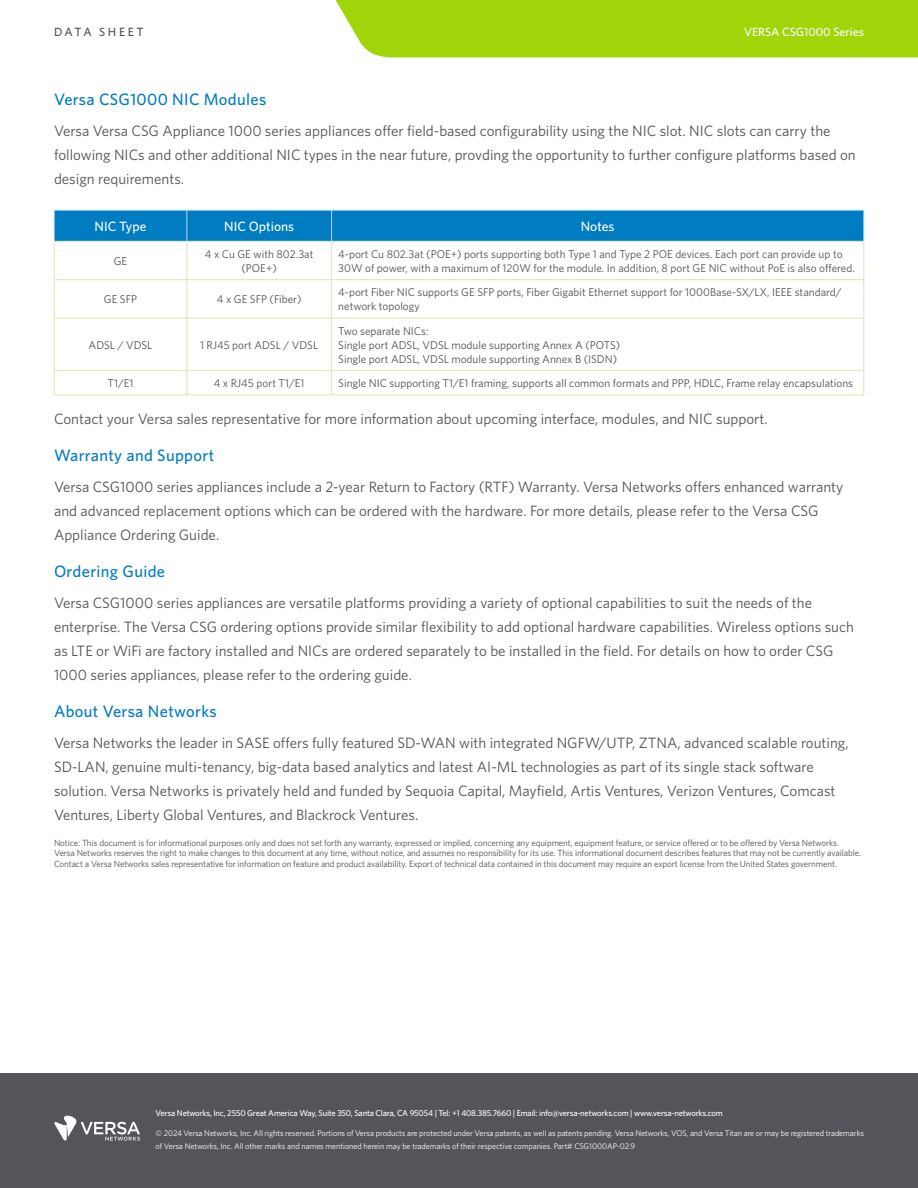
<style>
.page{position:relative;width:918px;height:1188px;background:#fff}
.page>*{position:absolute;margin:0;border:0;box-sizing:border-box;transform-origin:0 0}
.t1{font:500 16.5px "Whitney";letter-spacing:.02em;color:#007cc2}
.Main_Body_Text{font:15px/24px "Whitney";color:#4f5151}
.Table_Subhead{font:500 13.5px "Whitney";color:#fff}
.Highlight{font:500 12px "Whitney";color:#fff}
.Highlight-2{font:500 12px "Whitney";letter-spacing:.215em;color:#4f5151}
.Table_Text{font:11.25px/14.2px "Whitney";color:#4f5151}
.Note_Small{font:9px/10.5px "Whitney";letter-spacing:-.01em;color:#4f5151}
.Address{font:500 8.55px "Whitney";letter-spacing:-.02em;color:#fff}
.copyright{font:8.25px/13.5px "Whitney";letter-spacing:-.01em;color:#fff}
</style>
<div class="page">
<div style="left:0;top:1074px;width:918px;height:114px;background:#54555a"></div>
<svg style="left:54px;top:1115px;width:86px;height:26px"></svg>
<div style="left:55px;top:211px;width:809px;height:30px;background:#007cc2"></div>
<svg style="left:55px;top:242px;width:809px;height:153px"></svg>
<hr style="left:54px;top:241px;width:133px;height:1px;background:#d9e8ae">
<hr style="left:54px;top:241px;width:1px;height:38px;background:#d9e8ae">
<hr style="left:187px;top:241px;width:145px;height:1px;background:#d9e8ae">
<hr style="left:187px;top:241px;width:1px;height:38px;background:#d9e8ae">
<hr style="left:332px;top:241px;width:532px;height:1px;background:#d9e8ae">
<hr style="left:331px;top:241px;width:1px;height:38px;background:#d9e8ae">
<hr style="left:864px;top:241px;width:1px;height:38px;background:#d9e8ae">
<hr style="left:54px;top:279px;width:133px;height:1px;background:#d9e8ae">
<hr style="left:54px;top:280px;width:1px;height:38px;background:#d9e8ae">
<hr style="left:187px;top:279px;width:145px;height:1px;background:#d9e8ae">
<hr style="left:187px;top:280px;width:1px;height:38px;background:#d9e8ae">
<hr style="left:332px;top:279px;width:532px;height:1px;background:#d9e8ae">
<hr style="left:331px;top:280px;width:1px;height:38px;background:#d9e8ae">
<hr style="left:864px;top:280px;width:1px;height:38px;background:#d9e8ae">
<hr style="left:54px;top:318px;width:133px;height:1px;background:#d9e8ae">
<hr style="left:54px;top:318px;width:1px;height:52px;background:#d9e8ae">
<hr style="left:187px;top:318px;width:145px;height:1px;background:#d9e8ae">
<hr style="left:187px;top:318px;width:1px;height:52px;background:#d9e8ae">
<hr style="left:332px;top:318px;width:532px;height:1px;background:#d9e8ae">
<hr style="left:331px;top:318px;width:1px;height:52px;background:#d9e8ae">
<hr style="left:864px;top:318px;width:1px;height:52px;background:#d9e8ae">
<hr style="left:54px;top:370px;width:133px;height:1px;background:#d9e8ae">
<svg style="left:54px;top:371px;width:1px;height:24px"></svg>
<hr style="left:187px;top:370px;width:145px;height:1px;background:#d9e8ae">
<svg style="left:187px;top:371px;width:1px;height:24px"></svg>
<hr style="left:332px;top:370px;width:532px;height:1px;background:#d9e8ae">
<svg style="left:331px;top:371px;width:1px;height:24px"></svg>
<svg style="left:864px;top:371px;width:1px;height:24px"></svg>
<hr style="left:54px;top:395px;width:133px;height:1px;background:#d9e8ae">
<hr style="left:187px;top:395px;width:145px;height:1px;background:#d9e8ae">
<hr style="left:332px;top:395px;width:532px;height:1px;background:#d9e8ae">
<hr style="left:54px;top:210px;width:133px;height:1px;background:#b1d6f2">
<hr style="left:54px;top:210px;width:1px;height:31px;background:#b1d6f2">
<hr style="left:187px;top:210px;width:145px;height:1px;background:#b1d6f2">
<hr style="left:187px;top:210px;width:1px;height:31px;background:#b1d6f2">
<hr style="left:332px;top:210px;width:532px;height:1px;background:#b1d6f2">
<hr style="left:331px;top:210px;width:1px;height:31px;background:#b1d6f2">
<hr style="left:864px;top:210px;width:1px;height:31px;background:#b1d6f2">
<div style="left:335px;top:0;width:583px;height:58px;background:#a2d40a"></div>
<p class="Highlight-2" style="left:54px;top:24px;width:91px">DATA SHEET</p>
<p class="Highlight" style="left:744px;top:24px;width:121px">VERSA CSG1000 Series</p>
<h1 class="t1" style="left:54px;top:88px;width:214px">Versa CSG1000 NIC Modules</h1>
<p class="Main_Body_Text" style="left:54px;top:118px;width:803px">Versa Versa CSG Appliance 1000 series appliances offer field-based configurability using the NIC slot. NIC slots can carry the following NICs and other additional NIC types in the near future, provding the opportunity to further configure platforms based on design requirements.</p>
<p class="Table_Subhead" style="left:95px;top:218px;width:53px">NIC Type</p>
<p class="Table_Subhead" style="left:224px;top:218px;width:72px">NIC Options</p>
<p class="Table_Subhead" style="left:581px;top:218px;width:35px">Notes</p>
<p class="Table_Text" style="left:114px;top:254px;width:15px">GE</p>
<p class="Table_Text" style="left:205px;top:247px;width:110px;text-align:center">4 x Cu GE with 802.3at (POE+)</p>
<p class="Table_Text" style="left:338px;top:247px;width:518px">4-port Cu 802.3at (POE+) ports supporting both Type 1 and Type 2 POE devices. Each port can provide up to<br>30W of power, with a maximum of 120W for the module. In addition, 8 port GE NIC without PoE is also offered.</p>
<p class="Table_Text" style="left:104px;top:292px;width:35px">GE SFP</p>
<p class="Table_Text" style="left:217px;top:292px;width:86px">4 x GE SFP (Fiber)</p>
<p class="Table_Text" style="left:338px;top:285px;width:505px">4-port Fiber NIC supports GE SFP ports, Fiber Gigabit Ethernet support for 1000Base-SX/LX, IEEE standard/ network topology</p>
<p class="Table_Text" style="left:89px;top:338px;width:65px">ADSL / VDSL</p>
<p class="Table_Text" style="left:200px;top:338px;width:120px">1 RJ45 port ADSL / VDSL</p>
<p class="Table_Text" style="left:338px;top:323px;width:92px">Two separate NICs:</p>
<p class="Table_Text" style="left:338px;top:338px;width:283px">Single port ADSL, VDSL module supporting Annex A (POTS)</p>
<p class="Table_Text" style="left:338px;top:352px;width:280px">Single port ADSL, VDSL module supporting Annex B (ISDN)</p>
<p class="Table_Text" style="left:108px;top:376px;width:28px">T1/E1</p>
<p class="Table_Text" style="left:214px;top:376px;width:92px">4 x RJ45 port T1/E1</p>
<p class="Table_Text" style="left:338px;top:376px;width:516px">Single NIC supporting T1/E1 framing, supports all common formats and PPP, HDLC, Frame relay encapsulations</p>
<p class="Main_Body_Text" style="left:54px;top:406px;width:715px">Contact your Versa sales representative for more information about upcoming interface, modules, and NIC support.</p>
<h1 class="t1" style="left:54px;top:444px;width:162px">Warranty and Support</h1>
<p class="Main_Body_Text" style="left:54px;top:474px;width:791px">Versa CSG1000 series appliances include a 2-year Return to Factory (RTF) Warranty. Versa Networks offers enhanced warranty and advanced replacement options which can be ordered with the hardware. For more details, please refer to the Versa CSG<br>Appliance Ordering Guide.</p>
<h1 class="t1" style="left:54px;top:561px;width:113px">Ordering Guide</h1>
<p class="Main_Body_Text" style="left:54px;top:590px;width:801px">Versa CSG1000 series appliances are versatile platforms providing a variety of optional capabilities to suit the needs of the enterprise. The Versa CSG ordering options provide similar flexibility to add optional hardware capabilities. Wireless options such as LTE or WiFi are factory installed and NICs are ordered separately to be installed in the field. For details on how to order CSG 1000 series appliances, please refer to the ordering guide.</p>
<h1 class="t1" style="left:54px;top:701px;width:164px">About Versa Networks</h1>
<p class="Main_Body_Text" style="left:54px;top:730px;width:796px">Versa Networks the leader in SASE offers fully featured SD-WAN with integrated NGFW/UTP, ZTNA, advanced scalable routing, SD-LAN, genuine multi-tenancy, big-data based analytics and latest AI-ML technologies as part of its single stack software solution. Versa Networks is privately held and funded by Sequoia Capital, Mayfield, Artis Ventures, Verizon Ventures, Comcast Ventures, Liberty Global Ventures, and Blackrock Ventures.</p>
<p class="Note_Small" style="left:54px;top:837px;width:808px">Notice: This document is for informational purposes only and does not set forth any warranty, expressed or implied, concerning any equipment, equipment feature, or service offered or to be offered by Versa Networks.<br>Versa Networks reserves the right to make changes to this document at any time, without notice, and assumes no responsibility for its use. This informational document describes features that may not be currently available.<br>Contact a Versa Networks sales representative for information on feature and product availability. Export of technical data contained in this document may require an export license from the United States government.</p>
<p class="Address" style="left:156px;top:1107px;width:569px">Versa Networks, Inc, 2550 Great America Way, Suite 350, Santa Clara, CA 95054 | Tel: +1 408.385.7660 | Email: info@versa-networks.com | www.versa-networks.com</p>
<p class="copyright" style="left:156px;top:1126px;width:710px">© 2024 Versa Networks, Inc. All rights reserved. Portions of Versa products are protected under Versa patents, as well as patents pending. Versa Networks, VOS, and Versa Titan are or may be registered trademarks of Versa Networks, Inc. All other marks and names mentioned herein may be trademarks of their respective companies. Part# CSG1000AP-02.9</p>
</div>
